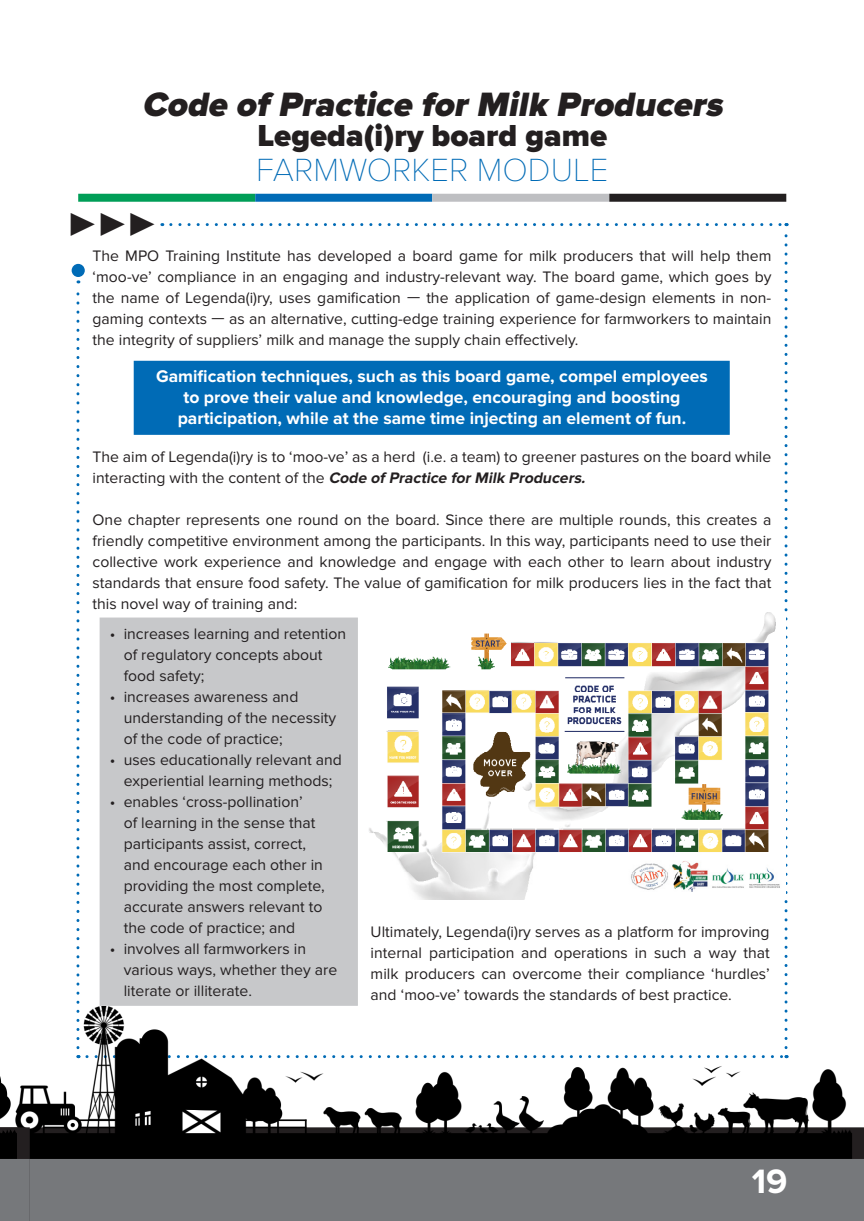
<style>
.page{position:relative;width:864px;height:1221px;background:#fff}
.page>*{position:absolute;margin:0;border:0;box-sizing:border-box;transform-origin:0 0}
.t1{font:49px "Minion Pro";color:#231f20}
.t2{font:italic 900 35px "Proxima Nova";color:#231f20}
.t3{font:700 35px "Proxima Nova";color:#fff}
.t4{font:100 33.25px "Proxima Nova T";color:#006bb6}
.t5{font:900 31.5px "Proxima Nova";color:#231f20}
.t6{font:700 17.5px/21px "Proxima Nova";color:#fff;text-align:center}
.t7{font:15.75px/21px "Proxima Nova";color:#231f20}
.s1{font-weight:700;font-style:italic}
</style>
<div class="page">
<svg style="left:76px;top:280px;width:3px;height:706px"></svg>
<svg style="left:171px;top:223px;width:616px;height:763px"></svg>
<div style="left:72px;top:264px;width:13px;height:13px;background:#006bb6;border-radius:50%"></div>
<img style="left:33px;top:991px;width:830px;height:167px">
<div style="left:1px;top:1159px;width:861px;height:60px;background:#76787b"></div>
<div style="left:0;top:1158px;width:863px;height:62px;border:2px solid #76787b"></div>
<div style="left:78px;top:194px;width:177px;height:8px;background:#009e57"></div>
<div style="left:255px;top:194px;width:177px;height:8px;background:#006bb6"></div>
<div style="left:432px;top:194px;width:177px;height:8px;background:#bebfc2"></div>
<div style="left:609px;top:194px;width:177px;height:8px;background:#231f20"></div>
<div style="left:134px;top:361px;width:595px;height:74px;background:#006bb6;border:1px solid #006bb6"></div>
<img style="left:368px;top:612px;width:417px;height:287px">
<div style="left:100px;top:617px;width:258px;height:388px;background:#c7c8ca;border:1px solid #c7c8ca"></div>
<img style="left:0;top:1076px;width:33px;height:85px">
<svg style="left:0;top:1127px;width:30px;height:93px"></svg>
<p class="t2" style="left:142px;top:84px;width:589px">Code of Practice forMilk Producers</p>
<p class="t5" style="left:257px;top:117px;width:351px">Legeda(i)ry board game</p>
<p class="t4" style="left:256px;top:151px;width:353px">FARMWORKER MODULE</p>
<p class="t1" style="left:67px;top:189px;width:91px">▶▶▶</p>
<p class="t7" style="left:93px;top:246px;width:680px;text-align:justify">The MPO Training Institute has developed a board game for milk producers that will help them ‘moo-ve’ compliance in an engaging and industry-relevant way. The board game, which goes by the name of Legenda(i)ry, uses gamification — the application of game-design elements in non&shy;gaming contexts — as an alternative, cutting-edge training experience for farmworkers to maintain the integrity of suppliers’ milk and manage the supply chain effectively.</p>
<p class="t6" style="left:156px;top:366px;width:553px">Gamification techniques, such as this board game, compel employees to prove their value and knowledge, encouraging and boosting participation, while at the same time injecting an element of fun.</p>
<p class="t7" style="left:93px;top:446px;width:680px">The aim of Legenda(i)ry is to ‘moo-ve’ as a herd (i.e. a team) to greener pastures on the board while interacting with the content of the <span class="s1">Code of Practice forMilk Producers.</span></p>
<p class="t7" style="left:93px;top:509px;width:680px;text-align:justify">One chapter represents one round on the board. Since there are multiple rounds, this creates a friendly competitive environment among the participants. In this way, participants need to use their collective work experience and knowledge and engage with each other to learn about industry standards that ensure food safety. The value of gamification for milk producers lies in the fact that this novel way of training and:</p>
<p class="t7" style="left:124px;top:623px;width:224px;text-indent:-14px">• increases learning and retention of regulatory concepts about food safety;</p>
<p class="t7" style="left:124px;top:686px;width:214px;text-indent:-14px">• increases awareness and understanding of the necessity of the code of practice;</p>
<p class="t7" style="left:110px;top:749px;width:233px;text-align:center">• uses educationally relevant and experiential learning methods;</p>
<p class="t7" style="left:124px;top:791px;width:202px;text-indent:-14px">• enables ‘cross-pollination’<br>of learning in the sense that participants assist, correct, and encourage each other in providing the most complete, accurate answers relevant to the code of practice; and</p>
<p class="t7" style="left:124px;top:938px;width:215px;text-indent:-14px">• involves all farmworkers in various ways, whether they are literate or illiterate.</p>
<p class="t7" style="left:370px;top:921px;width:400px;text-align:justify">Ultimately, Legenda(i)ry serves as a platform for improving internal participation and operations in such a way that milk producers can overcome their compliance ‘hurdles’ and ‘moo-ve’ towards the standards of best practice.</p>
<p class="t3" style="left:751px;top:1160px;width:37px">19</p>
</div>
